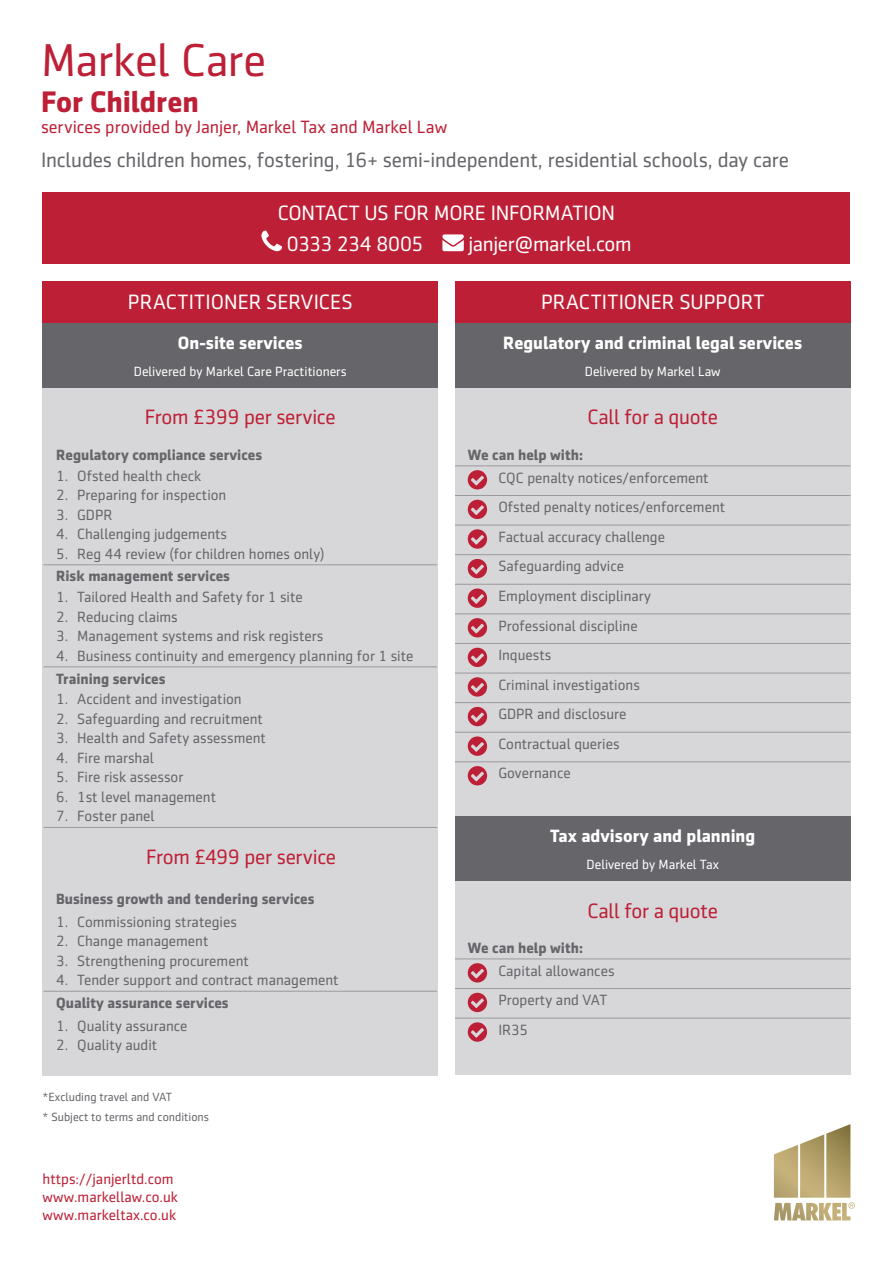
<style>
.page{position:relative;width:893px;height:1263px;background:#fff}
.page>*{position:absolute;margin:0;border:0;box-sizing:border-box;transform-origin:0 0}
.t1{font:46.5px "Sentico Sans DT";letter-spacing:-.01em;color:#bd2036}
.t2{font:700 30px "Sentico Sans DT";letter-spacing:-.005em;color:#bd2036}
.t3{font:21px/31.5px "Sentico Sans DT";letter-spacing:-.005em;color:#fff}
.t4{font:21px "Sentico Sans DT";letter-spacing:-.01em;color:#66656a}
.t5{font:21px "Sentico Sans DT";letter-spacing:-.015em;color:#bd2036}
.t6{font:700 18px "Sentico Sans DT";color:#fff}
.t7{font:18px "Sentico Sans DT";letter-spacing:-.005em;color:#bd2036}
.t8{font:15px/29.5px "Sentico Sans DT";color:#66656a}
.t9{font:700 15px "Sentico Sans DT";color:#66656a}
.t10{font:15px/18px "Sentico Sans DT";color:#bd2036}
.t11{font:13.5px "Sentico Sans DT";color:#fff}
.t12{font:12px/19.5px "Sentico Sans DT";color:#66656a}
</style>
<div class="page">
<svg style="left:774px;top:1124px;width:81px;height:96px"></svg>
<div style="left:43px;top:388px;width:395px;height:687px;background:#d7d7d9"></div>
<hr style="left:43px;top:827px;width:394px;height:1px;background:#9a9a9e">
<hr style="left:43px;top:564px;width:394px;height:1px;background:#9a9a9e">
<hr style="left:43px;top:666px;width:394px;height:1px;background:#9a9a9e">
<hr style="left:43px;top:991px;width:394px;height:1px;background:#9a9a9e">
<div style="left:455px;top:281px;width:395px;height:42px;background:#bd2036"></div>
<div style="left:43px;top:281px;width:395px;height:42px;background:#bd2036"></div>
<div style="left:455px;top:388px;width:395px;height:428px;background:#d7d7d9"></div>
<hr style="left:455px;top:465px;width:31px;height:1px;background:#9a9a9e">
<hr style="left:486px;top:465px;width:364px;height:1px;background:#9a9a9e">
<hr style="left:455px;top:495px;width:31px;height:1px;background:#9a9a9e">
<hr style="left:486px;top:495px;width:364px;height:1px;background:#9a9a9e">
<hr style="left:455px;top:525px;width:31px;height:1px;background:#9a9a9e">
<hr style="left:486px;top:525px;width:364px;height:1px;background:#9a9a9e">
<hr style="left:455px;top:554px;width:31px;height:1px;background:#9a9a9e">
<hr style="left:486px;top:554px;width:364px;height:1px;background:#9a9a9e">
<hr style="left:455px;top:584px;width:31px;height:1px;background:#9a9a9e">
<hr style="left:486px;top:584px;width:364px;height:1px;background:#9a9a9e">
<hr style="left:455px;top:613px;width:31px;height:1px;background:#9a9a9e">
<hr style="left:486px;top:613px;width:364px;height:1px;background:#9a9a9e">
<hr style="left:455px;top:643px;width:31px;height:1px;background:#9a9a9e">
<hr style="left:486px;top:643px;width:364px;height:1px;background:#9a9a9e">
<hr style="left:455px;top:673px;width:31px;height:1px;background:#9a9a9e">
<hr style="left:486px;top:673px;width:364px;height:1px;background:#9a9a9e">
<hr style="left:455px;top:702px;width:31px;height:1px;background:#9a9a9e">
<hr style="left:486px;top:702px;width:364px;height:1px;background:#9a9a9e">
<hr style="left:455px;top:732px;width:31px;height:1px;background:#9a9a9e">
<hr style="left:486px;top:732px;width:364px;height:1px;background:#9a9a9e">
<hr style="left:455px;top:761px;width:31px;height:1px;background:#9a9a9e">
<hr style="left:486px;top:761px;width:364px;height:1px;background:#9a9a9e">
<svg style="left:468px;top:470px;width:19px;height:19px"></svg>
<svg style="left:468px;top:500px;width:19px;height:19px"></svg>
<svg style="left:468px;top:529px;width:19px;height:20px"></svg>
<svg style="left:468px;top:559px;width:19px;height:19px"></svg>
<svg style="left:468px;top:588px;width:19px;height:20px"></svg>
<svg style="left:468px;top:618px;width:19px;height:19px"></svg>
<svg style="left:468px;top:648px;width:19px;height:19px"></svg>
<svg style="left:468px;top:677px;width:19px;height:20px"></svg>
<svg style="left:468px;top:707px;width:19px;height:19px"></svg>
<svg style="left:468px;top:736px;width:19px;height:20px"></svg>
<svg style="left:468px;top:766px;width:19px;height:19px"></svg>
<div style="left:455px;top:323px;width:395px;height:65px;background:#66656a"></div>
<div style="left:43px;top:323px;width:395px;height:65px;background:#66656a"></div>
<div style="left:455px;top:881px;width:395px;height:194px;background:#d7d7d9"></div>
<hr style="left:455px;top:958px;width:31px;height:1px;background:#9a9a9e">
<hr style="left:486px;top:958px;width:364px;height:1px;background:#9a9a9e">
<hr style="left:455px;top:988px;width:31px;height:1px;background:#9a9a9e">
<hr style="left:486px;top:988px;width:364px;height:1px;background:#9a9a9e">
<hr style="left:455px;top:1018px;width:31px;height:1px;background:#9a9a9e">
<hr style="left:486px;top:1018px;width:364px;height:1px;background:#9a9a9e">
<svg style="left:468px;top:963px;width:19px;height:19px"></svg>
<svg style="left:468px;top:993px;width:19px;height:19px"></svg>
<svg style="left:468px;top:1022px;width:19px;height:20px"></svg>
<div style="left:455px;top:816px;width:395px;height:65px;background:#66656a"></div>
<div style="left:43px;top:192px;width:807px;height:72px;background:#bd2036"></div>
<svg style="left:261px;top:231px;width:21px;height:20px"></svg>
<svg style="left:442px;top:234px;width:22px;height:17px"></svg>
<h1 class="t1" style="left:41px;top:34px;width:227px">Markel Care</h1>
<h2 class="t2" style="left:41px;top:84px;width:159px">For Children</h2>
<p class="t7" style="left:41px;top:117px;width:408px">services provided by Janjer, Markel Tax and Markel Law</p>
<h3 class="t4" style="left:41px;top:149px;width:750px">Includes children homes, fostering, 16+ semi-independent, residential schools, day care</h3>
<h3 class="t3" style="left:287px;top:197px;width:330px;text-indent:-9px">CONTACT US FOR MORE INFORMATION<br>0333 234 8005</h3>
<h3 class="t3" style="left:468px;top:228px;width:165px">janjer@markel.com</h3>
<h3 class="t3" style="left:128px;top:286px;width:226px">PRACTITIONER SERVICES</h3>
<h3 class="t3" style="left:541px;top:286px;width:225px">PRACTITIONER SUPPORT</h3>
<p class="t6" style="left:178px;top:332px;width:126px">On-site services</p>
<p class="t11" style="left:134px;top:364px;width:214px">Delivered by Markel Care Practitioners</p>
<h3 class="t5" style="left:145px;top:406px;width:193px">From £399 per service</h3>
<p class="t9" style="left:56px;top:446px;width:207px">Regulatory compliance services</p>
<p class="t8" style="left:56px;top:461px;width:147px">1. Ofsted health check</p>
<p class="t8" style="left:56px;top:480px;width:172px">2. Preparing for inspection</p>
<p class="t8" style="left:56px;top:500px;width:58px">3. GDPR</p>
<p class="t8" style="left:56px;top:519px;width:172px">4. Challenging judgements</p>
<p class="t8" style="left:56px;top:539px;width:270px">5. Reg 44 review (for children homes only)</p>
<p class="t9" style="left:56px;top:568px;width:175px">Risk management services</p>
<p class="t8" style="left:56px;top:582px;width:248px">1. Tailored Health and Safety for 1 site</p>
<p class="t8" style="left:56px;top:602px;width:123px">2. Reducing claims</p>
<p class="t8" style="left:56px;top:621px;width:269px">3. Management systems and risk registers</p>
<p class="t8" style="left:56px;top:641px;width:359px">4. Business continuity and emergency planning for 1 site</p>
<p class="t9" style="left:56px;top:670px;width:111px">Training services</p>
<p class="t8" style="left:56px;top:684px;width:187px">1. Accident and investigation</p>
<p class="t8" style="left:56px;top:704px;width:208px">2. Safeguarding and recruitment</p>
<p class="t8" style="left:56px;top:723px;width:211px">3. Health and Safety assessment</p>
<p class="t8" style="left:56px;top:743px;width:99px">4. Fire marshal</p>
<p class="t8" style="left:56px;top:762px;width:129px">5. Fire risk assessor</p>
<p class="t8" style="left:56px;top:782px;width:161px">6. 1st level management</p>
<p class="t8" style="left:56px;top:801px;width:100px">7. Foster panel</p>
<h3 class="t5" style="left:146px;top:845px;width:192px">From £499 per service</h3>
<p class="t9" style="left:56px;top:890px;width:260px">Business growth and tendering services</p>
<p class="t8" style="left:56px;top:907px;width:182px">1. Commissioning strategies</p>
<p class="t8" style="left:56px;top:926px;width:154px">2. Change management</p>
<p class="t8" style="left:56px;top:946px;width:194px">3. Strengthening procurement</p>
<p class="t8" style="left:56px;top:965px;width:284px">4. Tender support and contract management</p>
<p class="t9" style="left:56px;top:994px;width:174px">Quality assurance services</p>
<p class="t8" style="left:56px;top:1011px;width:133px">1. Quality assurance</p>
<p class="t8" style="left:56px;top:1030px;width:103px">2. Quality audit</p>
<p class="t12" style="left:43px;top:1087px;width:168px">*Excluding travel and VAT<br>* Subject to terms and conditions</p>
<p class="t10" style="left:43px;top:1170px;width:137px">https://janjerltd.com www.markellaw.co.uk www.markeltax.co.uk</p>
<p class="t6" style="left:503px;top:332px;width:300px">Regulatory and criminal legal services</p>
<p class="t11" style="left:585px;top:364px;width:137px">Delivered by Markel Law</p>
<h3 class="t5" style="left:587px;top:406px;width:132px">Call for a quote</h3>
<p class="t9" style="left:468px;top:446px;width:117px">We can help with:</p>
<p class="t8" style="left:498px;top:463px;width:228px">CQC penalty notices/enforcement<br>Ofsted penalty notices/enforcement<br>Factual accuracy challenge<br>Safeguarding advice<br>Employment disciplinary<br>Professional discipline<br>Inquests<br>Criminal investigations<br>GDPR and disclosure<br>Contractual queries<br>Governance</p>
<p class="t6" style="left:550px;top:825px;width:207px">Tax advisory and planning</p>
<p class="t11" style="left:586px;top:857px;width:134px">Delivered by Markel Tax</p>
<h3 class="t5" style="left:587px;top:899px;width:132px">Call for a quote</h3>
<p class="t9" style="left:468px;top:939px;width:117px">We can help with:</p>
<p class="t8" style="left:498px;top:956px;width:118px">Capital allowances<br>Property and VAT<br>IR35</p>
</div>
